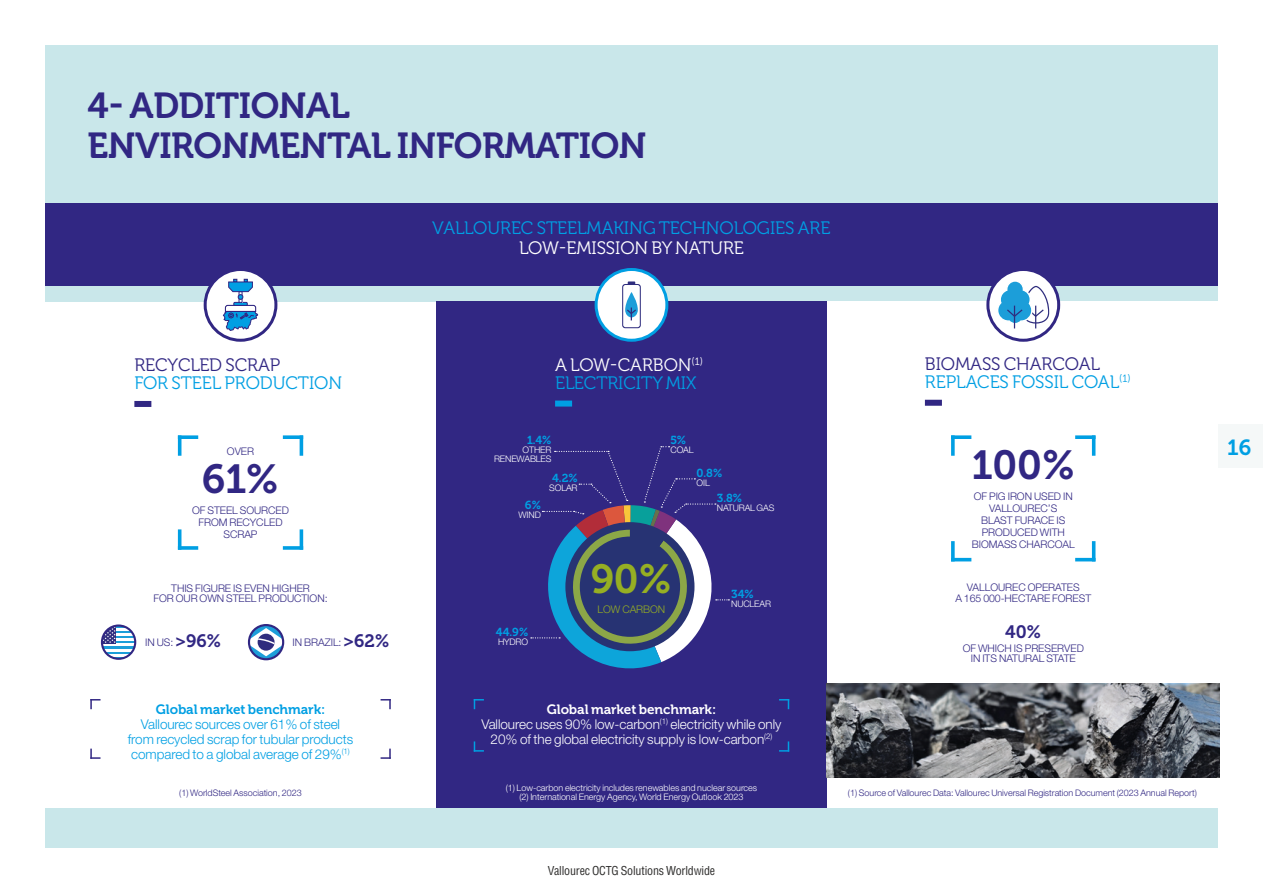
<style>
.page{position:relative;width:1263px;height:893px;background:#fff}
.page>*{position:absolute;margin:0;border:0;box-sizing:border-box;transform-origin:0 0}
.t1{font:40.5px "Museo 700";color:#312783}
.t2{font:40.5px "Museo 700";color:#96af23}
.t3{font:36px/40.5px "Museo 700";letter-spacing:-.015em;color:#312783}
.t4{font:21.75px "Museo 700";color:#009fe3}
.t5{font:18px/18px "Museo 300";letter-spacing:-.005em;color:#009fe3}
.t6{font:18px "Museo 300";letter-spacing:-.005em;color:#fff}
.t7{font:18px "Museo 300";letter-spacing:-.005em;color:#312783}
.t8{font:17.85px "Museo 700";color:#312783}
.t9{font:300 13.5px/15px "Helvetica Neue LT Std";letter-spacing:-.005em;color:#009fe3;text-align:center}
.t10{font:300 13.5px/15px "Helvetica Neue LT Std";letter-spacing:-.005em;color:#fff;text-align:center}
.t11{font:13.5px "Museo 700";letter-spacing:-.005em;color:#009fe3}
.t12{font:13.5px "Museo 700";letter-spacing:-.005em;color:#fff}
.t13{font:condensed 12px "Helvetica LT Std";letter-spacing:-.015em;color:#2e2d2c}
.t14{font:11.55px "Museo Cyrl 700";color:#009fe3}
.t15{font:300 10.5px/12px "Helvetica Neue LT Std";letter-spacing:-.005em;color:#312783;text-align:center}
.t16{font:300 10.5px "Helvetica Neue LT Std";letter-spacing:-.005em;color:#96af23}
.t17{font:300 9px/9px "Helvetica Neue LT Std";letter-spacing:-.005em;color:#fff;text-align:center}
.t18{font:300 9px "Helvetica Neue LT Std";letter-spacing:-.005em;color:#312783}
.s1{color:#fff}
.s2{color:#312783}
.s3{font-family:"Museo 700";font-weight:400;font-size:17.85px}
</style>
<div class="page">
<div style="left:1212px;top:425px;width:51px;height:43px;background:#f5f8f8"></div>
<div style="left:45px;top:45px;width:1173px;height:803px;background:#c9e7ea"></div>
<div style="left:45px;top:384px;width:391px;height:423px;background:#fff"></div>
<div style="left:827px;top:385px;width:391px;height:422px;background:#fff"></div>
<div style="left:436px;top:428px;width:391px;height:379px;background:#312783"></div>
<img style="left:827px;top:684px;width:392px;height:93px">
<div style="left:45px;top:203px;width:1173px;height:83px;background:#312783"></div>
<div style="left:45px;top:302px;width:391px;height:126px;background:#fff"></div>
<div style="left:134px;top:401px;width:17px;height:6px;background:#312783"></div>
<div style="left:436px;top:302px;width:391px;height:126px;background:#312783"></div>
<div style="left:555px;top:401px;width:17px;height:6px;background:#009fe3"></div>
<div style="left:827px;top:302px;width:391px;height:125px;background:#fff"></div>
<div style="left:925px;top:400px;width:17px;height:6px;background:#312783"></div>
<svg style="left:181px;top:435px;width:17px;height:4px"></svg>
<hr style="left:178px;top:435px;width:3px;height:21px;background:#009fe3">
<svg style="left:283px;top:546px;width:17px;height:4px"></svg>
<hr style="left:300px;top:529px;width:3px;height:21px;background:#009fe3">
<hr style="left:300px;top:435px;width:3px;height:21px;background:#009fe3">
<svg style="left:283px;top:435px;width:20px;height:4px"></svg>
<hr style="left:178px;top:529px;width:3px;height:21px;background:#009fe3">
<svg style="left:178px;top:546px;width:20px;height:4px"></svg>
<hr style="left:1075px;top:558px;width:20px;height:3px;background:#009fe3">
<hr style="left:1092px;top:541px;width:3px;height:20px;background:#009fe3">
<hr style="left:1092px;top:435px;width:3px;height:21px;background:#009fe3">
<svg style="left:1075px;top:435px;width:20px;height:4px"></svg>
<svg style="left:955px;top:435px;width:16px;height:4px"></svg>
<svg style="left:951px;top:435px;width:4px;height:21px"></svg>
<svg style="left:951px;top:541px;width:4px;height:17px"></svg>
<hr style="left:951px;top:558px;width:20px;height:3px;background:#009fe3">
<svg style="left:531px;top:446px;width:198px;height:223px"></svg>
<div style="left:580px;top:537px;width:100px;height:100px;background:#273373;border-radius:50%"></div>
<svg style="left:90px;top:699px;width:11px;height:10px"></svg>
<svg style="left:90px;top:749px;width:11px;height:10px"></svg>
<svg style="left:381px;top:699px;width:10px;height:10px"></svg>
<svg style="left:381px;top:749px;width:10px;height:10px"></svg>
<svg style="left:474px;top:699px;width:10px;height:10px"></svg>
<svg style="left:474px;top:741px;width:10px;height:11px"></svg>
<svg style="left:779px;top:699px;width:10px;height:10px"></svg>
<svg style="left:779px;top:741px;width:10px;height:11px"></svg>
<svg style="left:205px;top:269px;width:71px;height:71px"></svg>
<svg style="left:222px;top:279px;width:37px;height:52px"></svg>
<div style="left:204px;top:268px;width:73px;height:74px;border:3px solid #312783;border-radius:50%"></div>
<svg style="left:249px;top:625px;width:34px;height:34px"></svg>
<svg style="left:249px;top:628px;width:34px;height:28px"></svg>
<div style="left:248px;top:624px;width:36px;height:36px;border:2px solid #312783;border-radius:50%"></div>
<hr style="left:102px;top:625px;width:33px;height:3px;background:#1c9ed9">
<hr style="left:102px;top:641px;width:33px;height:3px;background:#1c9ed9">
<hr style="left:102px;top:636px;width:33px;height:2px;background:#1c9ed9">
<hr style="left:102px;top:630px;width:33px;height:3px;background:#1c9ed9">
<hr style="left:102px;top:657px;width:33px;height:2px;background:#1c9ed9">
<hr style="left:102px;top:651px;width:33px;height:3px;background:#1c9ed9">
<hr style="left:102px;top:646px;width:33px;height:3px;background:#1c9ed9">
<svg style="left:102px;top:625px;width:14px;height:19px"></svg>
<svg style="left:102px;top:626px;width:14px;height:17px"></svg>
<div style="left:101px;top:624px;width:35px;height:36px;border:2px solid #312783;border-radius:50%"></div>
<div style="left:596px;top:269px;width:71px;height:71px;background:#fff;border-radius:50%"></div>
<svg style="left:622px;top:281px;width:19px;height:47px"></svg>
<div style="left:595px;top:268px;width:73px;height:74px;border:3px solid #009fe3;border-radius:50%"></div>
<svg style="left:988px;top:269px;width:71px;height:71px"></svg>
<svg style="left:997px;top:280px;width:53px;height:48px"></svg>
<div style="left:986px;top:268px;width:74px;height:74px;border:3px solid #312783;border-radius:50%"></div>
<h2 class="t3" style="left:88px;top:85px;width:560px">4- ADDITIONAL<br>ENVIRONMENTAL INFORMATION</h2>
<h3 class="t5" style="left:432px;top:219px;width:400px">VALLOUREC STEELMAKING TECHNOLOGIES ARE</h3>
<h3 class="t6" style="left:519px;top:238px;width:226px">LOW-EMISSION BY NATURE</h3>
<h3 class="t7" style="left:134px;top:355px;width:147px">RECYCLED SCRAP</h3>
<h3 class="t5" style="left:134px;top:374px;width:209px">FOR STEEL PRODUCTION</h3>
<p class="t15" style="left:227px;top:445px;width:29px">OVER</p>
<h1 class="t1" style="left:202px;top:457px;width:78px">61%</h1>
<p class="t15" style="left:192px;top:504px;width:98px">OF STEEL SOURCED<br>FROM RECYCLED<br>SCRAP</p>
<h3 class="t5" style="left:555px;top:356px;width:149px"><span class="s1">A LOW-CARBON</span><sup>(1)<br></sup>ELECTRICITY MIX</h3>
<h3 class="t5" style="left:925px;top:355px;width:207px"><span class="s2">BIOMASS CHARCOAL<br></span>REPLACES FOSSIL COAL<sup>(1)</sup></h3>
<p class="t14" style="left:527px;top:434px;width:26px">1.4%</p>
<p class="t17" style="left:494px;top:445px;width:59px;text-align:right">OTHER<br>RENEWABLES</p>
<p class="t14" style="left:525px;top:499px;width:17px">6%</p>
<p class="t17" style="left:519px;top:510px;width:24px">WIND</p>
<p class="t14" style="left:552px;top:471px;width:27px">4.2%</p>
<p class="t17" style="left:549px;top:483px;width:30px">SOLAR</p>
<p class="t14" style="left:670px;top:434px;width:17px">5%</p>
<p class="t17" style="left:670px;top:445px;width:25px">COAL</p>
<p class="t14" style="left:697px;top:466px;width:27px">0.8%</p>
<p class="t17" style="left:697px;top:478px;width:15px">OIL</p>
<p class="t14" style="left:717px;top:492px;width:27px">3.8%</p>
<p class="t17" style="left:717px;top:504px;width:59px">NATURAL GAS</p>
<h1 class="t1" style="left:971px;top:443px;width:105px">100%</h1>
<p class="t15" style="left:972px;top:490px;width:104px">OF PIG IRON USED IN<br>VALLOUREC’S<br>BLAST FURACE IS<br>PRODUCED WITH<br>BIOMASS CHARCOAL</p>
<h1 class="t2" style="left:591px;top:556px;width:83px">90%</h1>
<p class="t16" style="left:597px;top:603px;width:69px">LOW CARBON</p>
<p class="t15" style="left:153px;top:582px;width:176px;line-height:10.5px">THIS FIGURE IS EVEN HIGHER<br>FOR OUR OWN STEEL PRODUCTION:</p>
<p class="t15" style="left:955px;top:582px;width:137px;line-height:10.5px">VALLOUREC OPERATES<br>A 165 000-HECTARE FOREST</p>
<p class="t14" style="left:731px;top:588px;width:24px">34%</p>
<p class="t17" style="left:731px;top:599px;width:41px">NUCLEAR</p>
<p class="t15" style="left:145px;top:636px;width:78px">IN US: <span class="s3">&gt;96%</span></p>
<p class="t15" style="left:293px;top:636px;width:99px">IN BRAZIL: <span class="s3">&gt;62%</span></p>
<p class="t11" style="left:156px;top:702px;width:171px">Global market benchmark:</p>
<p class="t9" style="left:128px;top:716px;width:227px">Vallourec sources over 61% of steel from recycled scrap for tubular products compared to a global average of 29%<sup>(1)</sup></p>
<p class="t14" style="left:496px;top:625px;width:34px">44.9%</p>
<p class="t17" style="left:498px;top:637px;width:32px">HYDRO</p>
<p class="t12" style="left:547px;top:702px;width:171px">Global market benchmark:</p>
<p class="t10" style="left:481px;top:716px;width:301px">Vallourec uses 90% low-carbon<sup>(1)</sup> electricity while only<br>20% of the global electricity supply is low-carbon<sup>(2)</sup></p>
<h3 class="t8" style="left:1005px;top:622px;width:38px">40%</h3>
<p class="t15" style="left:963px;top:642px;width:123px;line-height:10.5px">OF WHICH IS PRESERVED<br>IN ITS NATURAL STATE</p>
<p class="t18" style="left:179px;top:787px;width:124px">(1) WorldSteel Association, 2023</p>
<p class="t17" style="left:506px;top:783px;width:253px">(1) Low-carbon electricity includes renewables and nuclear sources (2) International Energy Agency, World Energy Outlook 2023</p>
<p class="t18" style="left:848px;top:787px;width:350px">(1) Source of Vallourec Data: Vallourec Universal Registration Document (2023 Annual Report)</p>
<p class="t13" style="left:548px;top:863px;width:169px">Vallourec OCTG Solutions Worldwide</p>
<h3 class="t4" style="left:1227px;top:435px;width:26px">16</h3>
</div>
